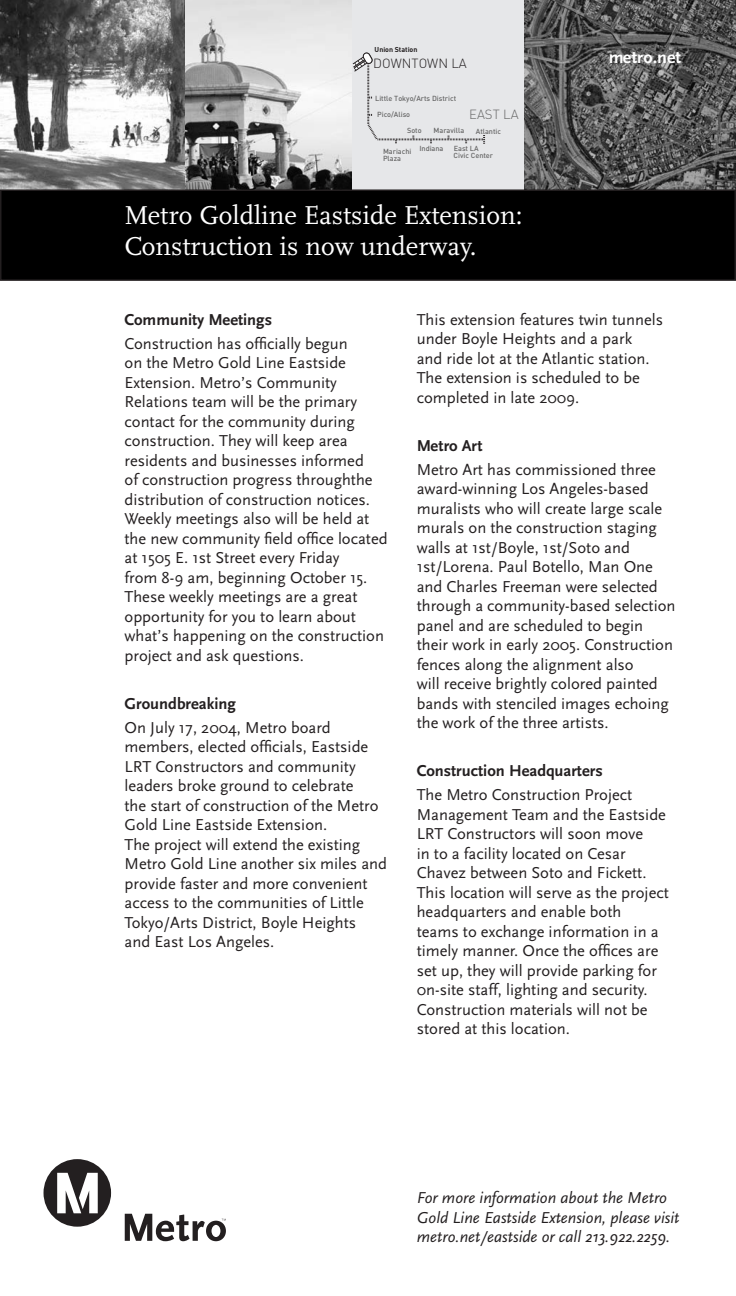
<style>
.page{position:relative;width:736px;height:1296px;background:#fff}
.page>*{position:absolute;margin:0;border:0;box-sizing:border-box;transform-origin:0 0}
.t1{font:27px/31.5px "Scala";color:#fff}
.t2{font:700 18px "Scala Sans";color:#fff}
.t3{font:16.5px/19.5px "Scala Sans";color:#231f20}
.t4{font:italic 16.5px/19.5px "Scala Sans";color:#231f20}
.t5{font:700 16.5px "Scala Sans";color:#231f20}
.t6{font:300 13.2px "DIN";color:#231f20}
.t7{font:300 13.2px "DIN";color:#666}
.t8{font:500 7.35px/6.8px "DIN";color:#666}
.t9{font:700 7.05px "DIN";color:#231f20}
</style>
<div class="page">
<div style="left:272px;top:0;width:275px;height:240px;background:#e6e7e9"></div>
<svg style="left:352px;top:52px;width:133px;height:92px"></svg>
<img style="left:524px;top:0;width:212px;height:189px">
<img style="left:0;top:0;width:352px;height:189px">
<div style="left:43px;top:1159px;width:68px;height:68px;background:#231f20;border-radius:50%"></div>
<svg style="left:57px;top:1173px;width:41px;height:40px"></svg>
<svg style="left:125px;top:1214px;width:101px;height:27px"></svg>
<hr style="left:594px;top:178px;width:142px;height:1px;background:#e6e7e9">
<div style="left:1px;top:190px;width:734px;height:90px;background:#000"></div>
<div style="left:0;top:189px;width:736px;height:92px;border:2px solid #231f20"></div>
<p class="t9" style="left:375px;top:44px;width:44px">Union Station</p>
<p class="t6" style="left:373px;top:55px;width:95px">DOWNTOWN LA</p>
<p class="t8" style="left:375px;top:94px;width:82px">Little Tokyo/Arts District</p>
<p class="t8" style="left:377px;top:111px;width:35px">Pico/Aliso</p>
<p class="t7" style="left:469px;top:106px;width:51px">EAST LA</p>
<p class="t8" style="left:407px;top:127px;width:16px">Soto</p>
<p class="t8" style="left:433px;top:127px;width:32px">Maravilla</p>
<p class="t8" style="left:476px;top:127px;width:27px">Atlantic</p>
<p class="t8" style="left:383px;top:148px;width:30px">Mariachi<br>Plaza</p>
<p class="t8" style="left:419px;top:144px;width:26px;rotate:1deg">Indiana</p>
<p class="t8" style="left:454px;top:145px;width:41px;rotate:1deg">East LA<br>Civic Center</p>
<h1 class="t1" style="left:124px;top:200px;width:399px">Metro Goldline Eastside Extension:<br>Construction is now underway.</h1>
<p class="t2" style="left:609px;top:48px;width:74px">metro.net</p>
<p class="t5" style="left:124px;top:311px;width:149px">Community Meetings</p>
<p class="t3" style="left:124px;top:334px;width:265px">Construction has officially begun<br>on the Metro Gold Line Eastside Extension. Metro’s Community Relations team will be the primary contact for the community during construction. They will keep area residents and businesses informed<br>of construction progress throughthe distribution of construction notices.<br>Weekly meetings also will be held at the new community field office located at 1505 E. 1st Street every Friday<br>from 8-9 am, beginning October 15.<br>These weekly meetings are a great opportunity for you to learn about what’s happening on the construction project and ask questions.</p>
<p class="t5" style="left:124px;top:695px;width:113px">Groundbreaking</p>
<p class="t3" style="left:124px;top:718px;width:264px">On July 17, 2004, Metro board members, elected officials, Eastside LRT Constructors and community leaders broke ground to celebrate<br>the start of construction of the Metro Gold Line Eastside Extension.<br>The project will extend the existing Metro Gold Line another six miles and provide faster and more convenient access to the communities of Little Tokyo/Arts District, Boyle Heights<br>and East Los Angeles.</p>
<p class="t3" style="left:417px;top:310px;width:248px">This extension features twin tunnels under Boyle Heights and a park<br>and ride lot at the Atlantic station.<br>The extension is scheduled to be completed in late 2009.</p>
<p class="t5" style="left:417px;top:437px;width:67px">Metro Art</p>
<p class="t3" style="left:417px;top:460px;width:260px">Metro Art has commissioned three award-winning Los Angeles-based muralists who will create large scale murals on the construction staging walls at 1st/Boyle, 1st/Soto and 1st/Lorena. Paul Botello, Man One and Charles Freeman were selected through a community-based selection panel and are scheduled to begin their work in early 2005. Construction fences along the alignment also<br>will receive brightly colored painted bands with stenciled images echoing the work of the three artists.</p>
<p class="t5" style="left:417px;top:762px;width:187px">Construction Headquarters</p>
<p class="t3" style="left:417px;top:785px;width:254px">The Metro Construction Project Management Team and the Eastside LRT Constructors will soon move<br>in to a facility located on Cesar Chavez between Soto and Fickett.<br>This location will serve as the project headquarters and enable both<br>teams to exchange information in a timely manner. Once the offices are set up, they will provide parking for 0n-site staff, lighting and security.<br>Construction materials will not be stored at this location.</p>
<p class="t4" style="left:417px;top:1189px;width:264px">For more information about the Metro<br>Gold Line Eastside Extension, please visit metro.net/eastside or call 213.922.2259.</p>
</div>
